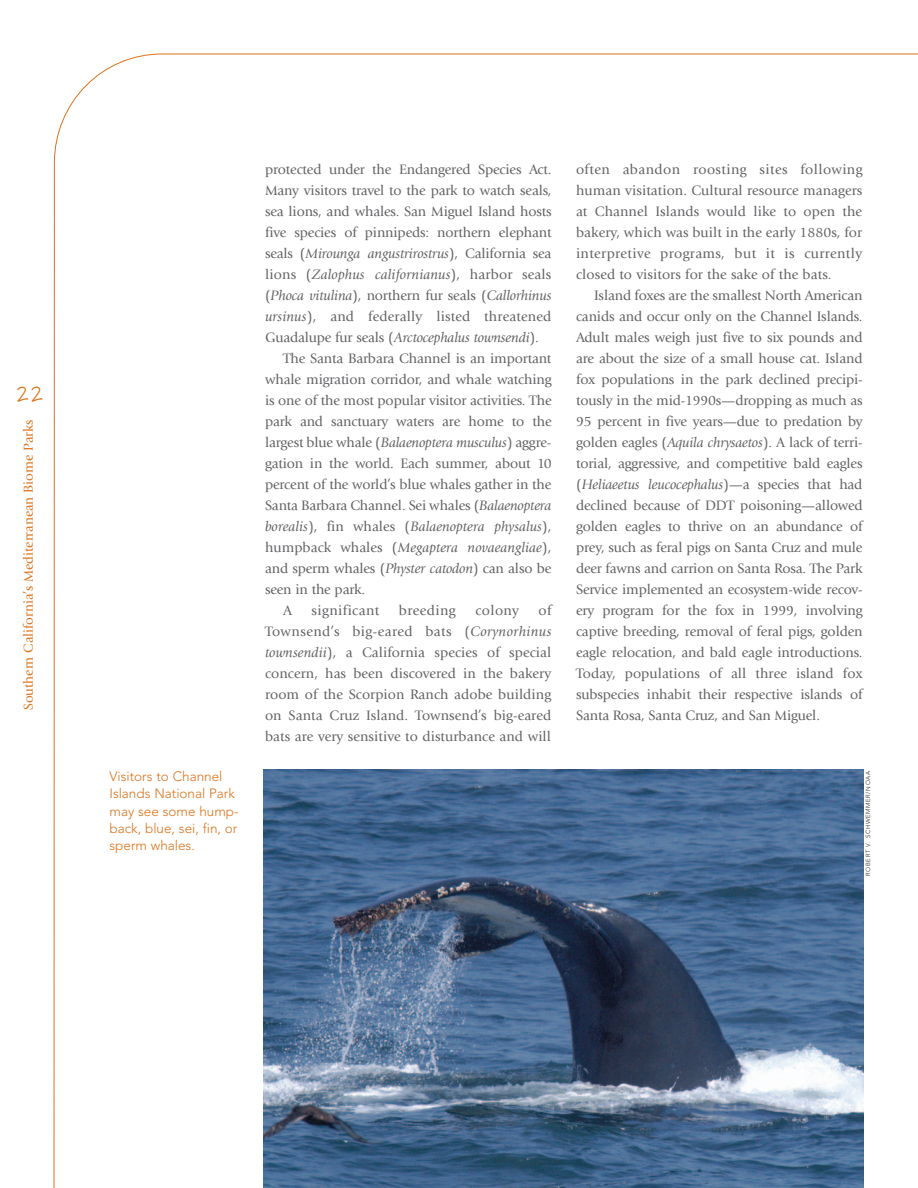
<style>
.page{position:relative;width:918px;height:1188px;background:#fff}
.page>*{position:absolute;margin:0;border:0;box-sizing:border-box;transform-origin:0 0}
.t1{font:22.5px "Marydale";color:#dc731c}
.t2{font:14.25px/21px "Giovanni";letter-spacing:-.01em;color:#636366;text-align:justify}
.t3{font:italic 14.25px "Giovanni";letter-spacing:-.01em;color:#636366}
.t4{font:italic 14.25px "Giovanni";letter-spacing:.01em;color:#636366}
.t5{font:14.25px "Giovanni";letter-spacing:.01em;color:#636366}
.t6{font:14.25px "Giovanni";letter-spacing:.03em;color:#636366}
.t7{font:300 13.5px/17.2px "Avenir";color:#dc731c}
.t8{font:13.5px "Giovanni";color:#dc731c}
.t9{font:300 6px "Avenir";letter-spacing:.105em;color:#231f20}
.s1{font-style:normal}
.s2{font-style:italic}
</style>
<div class="page">
<img style="left:264px;top:770px;width:600px;height:418px">
<h1 class="t1" style="left:15px;top:380px;width:30px">22</h1>
<p class="t8" style="left:23px;top:710px;width:292px;rotate:-90deg">Southern California’s Mediterranean Biome Parks</p>
<p class="t7" style="left:110px;top:769px;width:131px">Visitors to Channel<br>Islands National Park may see some hump&shy;back, blue, sei, fin, or sperm whales.</p>
<p class="t2" style="left:265px;top:160px;width:288px">protected under the Endangered Species Act.</p>
<p class="t2" style="left:265px;top:181px;width:288px">Many visitors travel to the park to watch seals,</p>
<p class="t2" style="left:265px;top:202px;width:288px">sea lions, and whales. San Miguel Island hosts</p>
<p class="t2" style="left:265px;top:223px;width:288px">five species of pinnipeds: northern elephant</p>
<p class="t3" style="left:265px;top:247px;width:288px"><span class="s1">seals (</span>Mirounga angustrirostrus<span class="s1">), California sea</span></p>
<p class="t4" style="left:265px;top:268px;width:288px"><span class="s1">lions (</span>Zalophus californianus<span class="s1">), harbor seals</span></p>
<p class="t3" style="left:265px;top:289px;width:288px"><span class="s1">(</span>Phoca vitulina<span class="s1">), northern fur seals (</span>Callorhinus</p>
<p class="t5" style="left:265px;top:310px;width:288px"><span class="s2">ursinus</span>), and federally listed threatened</p>
<p class="t3" style="left:265px;top:331px;width:275px"><span class="s1">Guadalupe fur seals (</span>Arctocephalus townsendi<span class="s1">).</span></p>
<p class="t2" style="left:283px;top:349px;width:270px">The Santa Barbara Channel is an important</p>
<p class="t2" style="left:265px;top:370px;width:288px">whale migration corridor, and whale watching</p>
<p class="t2" style="left:265px;top:391px;width:288px">is one of the most popular visitor activities. The</p>
<p class="t2" style="left:265px;top:412px;width:288px">park and sanctuary waters are home to the</p>
<p class="t2" style="left:265px;top:433px;width:288px">largest blue whale (<span class="s2">Balaenoptera musculus</span>) aggre-</p>
<p class="t2" style="left:265px;top:454px;width:288px">gation in the world. Each summer, about 10</p>
<p class="t2" style="left:265px;top:475px;width:288px">percent of the world’s blue whales gather in the</p>
<p class="t2" style="left:265px;top:496px;width:288px">Santa Barbara Channel. Sei whales (<span class="s2">Balaenoptera</span></p>
<p class="t3" style="left:265px;top:520px;width:288px">borealis<span class="s1">), fin whales (</span>Balaenoptera physalus<span class="s1">),</span></p>
<p class="t3" style="left:265px;top:541px;width:288px"><span class="s1">humpback whales (</span>Megaptera novaeangliae<span class="s1">),</span></p>
<p class="t2" style="left:265px;top:559px;width:288px">and sperm whales (<span class="s2">Physter catodon</span>) can also be</p>
<p class="t2" style="left:265px;top:580px;width:102px">seen in the park.</p>
<p class="t2" style="left:283px;top:601px;width:10px">A</p>
<p class="t6" style="left:312px;top:604px;width:69px">significant</p>
<p class="t6" style="left:399px;top:604px;width:58px">breeding</p>
<p class="t2" style="left:475px;top:601px;width:45px">colony</p>
<p class="t2" style="left:265px;top:601px;width:288px;text-indent:274px">of Townsend’s big-eared bats (<span class="s2">Corynorhinus townsendii</span>), a California species of special concern, has been discovered in the bakery room of the Scorpion Ranch adobe building on Santa Cruz Island. Townsend’s big-eared bats are very sensitive to disturbance and will</p>
<p class="t2" style="left:576px;top:160px;width:288px">often abandon roosting sites following human visitation. Cultural resource managers at Channel Islands would like to open the bakery, which was built in the early 1880s, for interpretive programs, but it is currently closed to visitors for the sake of the bats.</p>
<p class="t2" style="left:576px;top:286px;width:288px;text-indent:18px">Island foxes are the smallest North American canids and occur only on the Channel Islands.<br>Adult males weigh just five to six pounds and are about the size of a small house cat. Island fox populations in the park declined precipi&shy;tously in the mid-1990s—dropping as much as 95 percent in five years—due to predation by golden eagles (<span class="s2">Aquila chrysaetos</span>). A lack of terri&shy;torial, aggressive, and competitive bald eagles (<span class="s2">Heliaeetus leucocephalus</span>)—a species that had declined because of DDT poisoning—allowed golden eagles to thrive on an abundance of prey, such as feral pigs on Santa Cruz and mule deer fawns and carrion on Santa Rosa. The Park Service implemented an ecosystem-wide recov&shy;ery program for the fox in 1999, involving captive breeding, removal of feral pigs, golden eagle relocation, and bald eagle introductions.<br>Today, populations of all three island fox subspecies inhabit their respective islands of Santa Rosa, Santa Cruz, and San Miguel.</p>
<p class="t9" style="left:865px;top:876px;width:106px;rotate:-90deg">ROBERT V. SCHWEMMER/NOAA</p>
</div>
